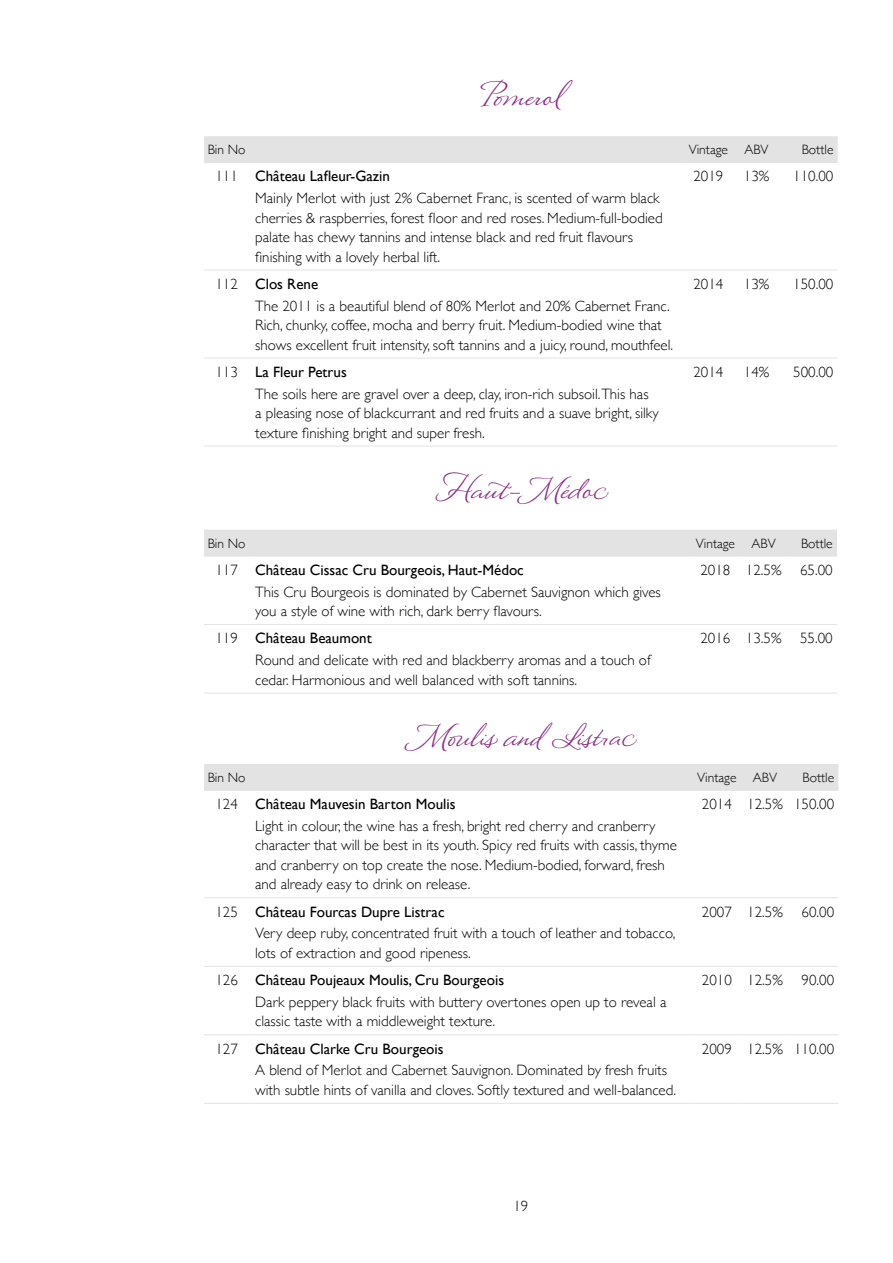
<style>
.page{position:relative;width:893px;height:1263px;background:#fff}
.page>*{position:absolute;margin:0;border:0;box-sizing:border-box;transform-origin:0 0}
.t1{font:37.5px "Montague Script";color:#892d86}
.t2{font:300 15px/21.6px "Gill Sans";color:#000}
.t3{font:300 13.5px "Gill Sans";color:#000}
.s1{font-weight:400}
</style>
<div class="page">
<div style="left:204px;top:136px;width:634px;height:26px;background:#e3e3e3"></div>
<hr style="left:204px;top:162px;width:51px;height:1px;background:#e3e3e3">
<hr style="left:255px;top:162px;width:430px;height:1px;background:#e3e3e3">
<hr style="left:685px;top:162px;width:47px;height:1px;background:#e3e3e3">
<hr style="left:732px;top:162px;width:49px;height:1px;background:#e3e3e3">
<hr style="left:781px;top:162px;width:57px;height:1px;background:#e3e3e3">
<hr style="left:204px;top:270px;width:51px;height:1px;background:#e3e3e3">
<hr style="left:255px;top:270px;width:430px;height:1px;background:#e3e3e3">
<hr style="left:685px;top:270px;width:47px;height:1px;background:#e3e3e3">
<hr style="left:732px;top:270px;width:49px;height:1px;background:#e3e3e3">
<hr style="left:781px;top:270px;width:57px;height:1px;background:#e3e3e3">
<hr style="left:204px;top:358px;width:51px;height:1px;background:#e3e3e3">
<hr style="left:255px;top:358px;width:430px;height:1px;background:#e3e3e3">
<hr style="left:685px;top:358px;width:47px;height:1px;background:#e3e3e3">
<hr style="left:732px;top:358px;width:49px;height:1px;background:#e3e3e3">
<hr style="left:781px;top:358px;width:57px;height:1px;background:#e3e3e3">
<hr style="left:204px;top:446px;width:51px;height:1px;background:#e3e3e3">
<hr style="left:255px;top:446px;width:430px;height:1px;background:#e3e3e3">
<hr style="left:685px;top:446px;width:47px;height:1px;background:#e3e3e3">
<hr style="left:732px;top:446px;width:49px;height:1px;background:#e3e3e3">
<hr style="left:781px;top:446px;width:57px;height:1px;background:#e3e3e3">
<div style="left:204px;top:530px;width:633px;height:26px;background:#e3e3e3"></div>
<hr style="left:204px;top:556px;width:51px;height:1px;background:#e3e3e3">
<hr style="left:255px;top:556px;width:437px;height:1px;background:#e3e3e3">
<hr style="left:692px;top:556px;width:47px;height:1px;background:#e3e3e3">
<hr style="left:739px;top:556px;width:49px;height:1px;background:#e3e3e3">
<hr style="left:788px;top:556px;width:49px;height:1px;background:#e3e3e3">
<hr style="left:204px;top:624px;width:51px;height:1px;background:#e3e3e3">
<hr style="left:255px;top:624px;width:437px;height:1px;background:#e3e3e3">
<hr style="left:692px;top:624px;width:47px;height:1px;background:#e3e3e3">
<hr style="left:739px;top:624px;width:49px;height:1px;background:#e3e3e3">
<hr style="left:788px;top:624px;width:49px;height:1px;background:#e3e3e3">
<hr style="left:204px;top:693px;width:51px;height:1px;background:#e3e3e3">
<hr style="left:255px;top:693px;width:437px;height:1px;background:#e3e3e3">
<hr style="left:692px;top:693px;width:47px;height:1px;background:#e3e3e3">
<hr style="left:739px;top:693px;width:49px;height:1px;background:#e3e3e3">
<hr style="left:788px;top:693px;width:49px;height:1px;background:#e3e3e3">
<div style="left:204px;top:764px;width:634px;height:26px;background:#e3e3e3"></div>
<hr style="left:204px;top:790px;width:51px;height:1px;background:#e3e3e3">
<hr style="left:255px;top:790px;width:438px;height:1px;background:#e3e3e3">
<hr style="left:693px;top:790px;width:48px;height:1px;background:#e3e3e3">
<hr style="left:741px;top:790px;width:48px;height:1px;background:#e3e3e3">
<hr style="left:789px;top:790px;width:49px;height:1px;background:#e3e3e3">
<hr style="left:204px;top:897px;width:51px;height:1px;background:#e3e3e3">
<hr style="left:255px;top:897px;width:438px;height:1px;background:#e3e3e3">
<hr style="left:693px;top:897px;width:48px;height:1px;background:#e3e3e3">
<hr style="left:741px;top:897px;width:48px;height:1px;background:#e3e3e3">
<hr style="left:789px;top:897px;width:49px;height:1px;background:#e3e3e3">
<hr style="left:204px;top:966px;width:51px;height:1px;background:#e3e3e3">
<hr style="left:255px;top:966px;width:438px;height:1px;background:#e3e3e3">
<hr style="left:693px;top:966px;width:48px;height:1px;background:#e3e3e3">
<hr style="left:741px;top:966px;width:48px;height:1px;background:#e3e3e3">
<hr style="left:789px;top:966px;width:49px;height:1px;background:#e3e3e3">
<hr style="left:204px;top:1034px;width:51px;height:1px;background:#e3e3e3">
<hr style="left:255px;top:1034px;width:438px;height:1px;background:#e3e3e3">
<hr style="left:693px;top:1034px;width:48px;height:1px;background:#e3e3e3">
<hr style="left:741px;top:1034px;width:48px;height:1px;background:#e3e3e3">
<hr style="left:789px;top:1034px;width:49px;height:1px;background:#e3e3e3">
<hr style="left:204px;top:1103px;width:51px;height:1px;background:#e3e3e3">
<hr style="left:255px;top:1103px;width:438px;height:1px;background:#e3e3e3">
<hr style="left:693px;top:1103px;width:48px;height:1px;background:#e3e3e3">
<hr style="left:741px;top:1103px;width:48px;height:1px;background:#e3e3e3">
<hr style="left:789px;top:1103px;width:49px;height:1px;background:#e3e3e3">
<h1 class="t1" style="left:480px;top:70px;width:85px">Pomerol</h1>
<p class="t3" style="left:208px;top:139px;width:39px">Bin No</p>
<p class="t3" style="left:689px;top:139px;width:81px">Vintage ABV</p>
<p class="t3" style="left:802px;top:139px;width:33px">Bottle</p>
<p class="t2" style="left:255px;top:165px;width:406px;text-indent:-40px">111 <span class="s1">Château Lafleur-Gazin<br></span>Mainly Merlot with just 2% Cabernet Franc, is scented of warm black</p>
<p class="t2" style="left:255px;top:207px;width:409px;line-height:19.5px">cherries &amp; raspberries, forest floor and red roses. Medium-full-bodied palate has chewy tannins and intense black and red fruit flavours finishing with a lovely herbal lift.</p>
<p class="t2" style="left:693px;top:165px;width:31px">2019</p>
<p class="t2" style="left:744px;top:165px;width:27px">13%</p>
<p class="t2" style="left:793px;top:165px;width:42px">110.00</p>
<p class="t2" style="left:255px;top:272px;width:416px;text-indent:-40px">112 <span class="s1">Clos Rene<br></span>The 2011 is a beautiful blend of 80% Merlot and 20% Cabernet Franc.</p>
<p class="t2" style="left:255px;top:315px;width:420px;line-height:19.5px">Rich, chunky, coffee, mocha and berry fruit. Medium-bodied wine that shows excellent fruit intensity, soft tannins and a juicy, round, mouthfeel.</p>
<p class="t2" style="left:255px;top:360px;width:395px;text-indent:-40px">113 <span class="s1">La Fleur Petrus<br></span>The soils here are gravel over a deep, clay, iron-rich subsoil.This has</p>
<p class="t2" style="left:255px;top:403px;width:405px;line-height:19.5px">a pleasing nose of blackcurrant and red fruits and a suave bright, silky texture finishing bright and super fresh.</p>
<h1 class="t1" style="left:437px;top:463px;width:169px">Haut-Médoc</h1>
<p class="t2" style="left:693px;top:272px;width:31px">2014</p>
<p class="t2" style="left:744px;top:272px;width:27px">13%</p>
<p class="t2" style="left:793px;top:272px;width:42px">150.00</p>
<p class="t2" style="left:693px;top:360px;width:31px">2014</p>
<p class="t2" style="left:744px;top:360px;width:27px">14%</p>
<p class="t2" style="left:793px;top:360px;width:42px">500.00</p>
<p class="t3" style="left:208px;top:532px;width:39px">Bin No</p>
<p class="t3" style="left:696px;top:532px;width:81px">Vintage ABV</p>
<p class="t3" style="left:801px;top:532px;width:33px">Bottle</p>
<p class="t2" style="left:255px;top:558px;width:407px;text-indent:-40px">117 <span class="s1">Château Cissac Cru Bourgeois, Haut-Médoc<br></span>This Cru Bourgeois is dominated by Cabernet Sauvignon which gives</p>
<p class="t2" style="left:255px;top:600px;width:288px">you a style of wine with rich, dark berry flavours.</p>
<p class="t2" style="left:700px;top:558px;width:134px">2018 12.5% 65.00</p>
<p class="t2" style="left:255px;top:627px;width:397px;text-indent:-40px">119 <span class="s1">Château Beaumont<br></span>Round and delicate with red and blackberry aromas and a touch of</p>
<p class="t2" style="left:255px;top:668px;width:323px">cedar. Harmonious and well balanced with soft tannins.</p>
<h1 class="t1" style="left:408px;top:710px;width:226px">Moulis and Listrac</h1>
<p class="t2" style="left:700px;top:627px;width:134px">2016 13.5% 55.00</p>
<p class="t3" style="left:208px;top:767px;width:39px">Bin No</p>
<p class="t3" style="left:697px;top:767px;width:81px">Vintage ABV</p>
<p class="t3" style="left:802px;top:767px;width:33px">Bottle</p>
<p class="t2" style="left:255px;top:793px;width:402px;text-indent:-40px">124 <span class="s1">Château Mauvesin Barton Moulis<br></span>Light in colour, the wine has a fresh, bright red cherry and cranberry</p>
<p class="t2" style="left:255px;top:835px;width:423px;line-height:19.5px">character that will be best in its youth. Spicy red fruits with cassis, thyme and cranberry on top create the nose. Medium-bodied, forward, fresh and already easy to drink on release.</p>
<p class="t2" style="left:702px;top:793px;width:134px">2014 12.5% 150.00</p>
<p class="t2" style="left:255px;top:900px;width:422px;text-indent:-40px">125 <span class="s1">Château Fourcas Dupre Listrac<br></span>Very deep ruby, concentrated fruit with a touch of leather and tobacco,</p>
<p class="t2" style="left:255px;top:941px;width:217px">lots of extraction and good ripeness.</p>
<p class="t2" style="left:255px;top:969px;width:413px;text-indent:-40px">126 <span class="s1">Château Poujeaux Moulis, Cru Bourgeois<br></span>Dark peppery black fruits with buttery overtones open up to reveal a</p>
<p class="t2" style="left:255px;top:1010px;width:242px">classic taste with a middleweight texture.</p>
<p class="t2" style="left:255px;top:1037px;width:413px;text-indent:-40px">127 <span class="s1">Château Clarke Cru Bourgeois<br></span>A blend of Merlot and Cabernet Sauvignon. Dominated by fresh fruits</p>
<p class="t2" style="left:255px;top:1078px;width:422px">with subtle hints of vanilla and cloves. Softly textured and well-balanced.</p>
<p class="t2" style="left:702px;top:900px;width:134px">2007 12.5% 60.00</p>
<p class="t2" style="left:702px;top:969px;width:134px">2010 12.5% 90.00</p>
<p class="t2" style="left:702px;top:1037px;width:134px">2009 12.5% 110.00</p>
<p class="t2" style="left:513px;top:1194px;width:16px">19</p>
</div>
